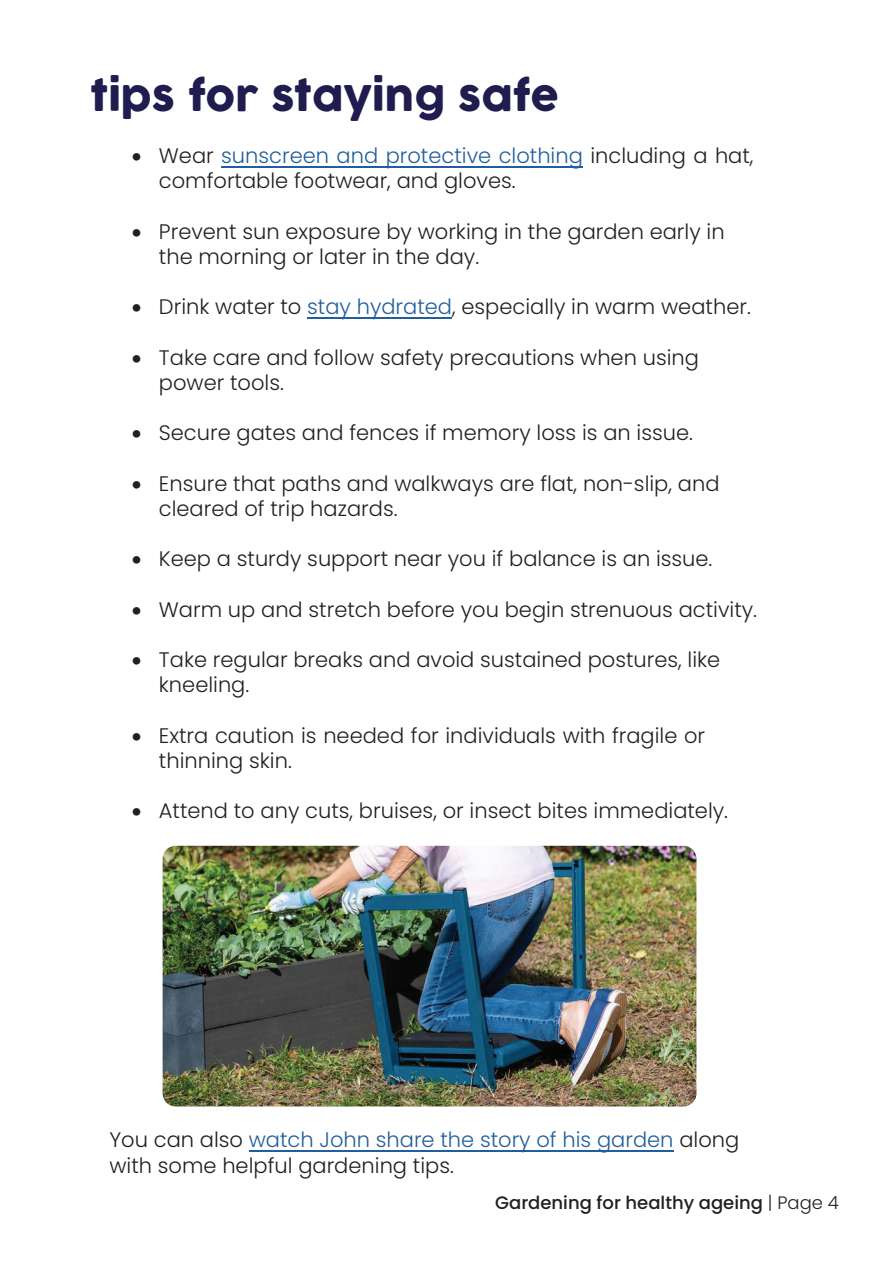
<style>
.page{position:relative;width:893px;height:1263px;background:#fff}
.page>*{position:absolute;margin:0;border:0;box-sizing:border-box;transform-origin:0 0}
.t1{font:40.5px "Cocogoose";color:#201c50}
.t2{font:300 21px/25.2px "Poppins";color:#231f20}
.t3{font:300 21px/25.2px "Poppins";color:#221e1f}
.t4{font:500 18px "Poppins";color:#231f20}
.s1{color:#215e9e}
.s2{font-weight:300}
</style>
<div class="page">
<img style="left:163px;top:846px;width:533px;height:260px">
<hr style="left:307px;top:318px;width:145px;height:1px;background:#215e9e">
<hr style="left:221px;top:166px;width:362px;height:1px;background:#215e9e">
<hr style="left:249px;top:1150px;width:425px;height:1px;background:#215e9e">
<h1 class="t1" style="left:91px;top:68px;width:470px">TIPS FOR STAYING SAFE</h1>
<p class="t2" style="left:159px;top:143px;width:596px;text-indent:-27px">• Wear <span class="s1">sunscreen and protective clothing</span> including a hat, comfortable footwear, and gloves.</p>
<p class="t2" style="left:159px;top:219px;width:567px;text-indent:-27px">• Prevent sun exposure by working in the garden early in the morning or later in the day.</p>
<p class="t2" style="left:132px;top:295px;width:620px">• Drink water to <span class="s1">stay hydrated</span>, especially in warm weather.</p>
<p class="t2" style="left:159px;top:345px;width:542px;text-indent:-27px">• Take care and follow safety precautions when using power tools.</p>
<p class="t2" style="left:132px;top:421px;width:563px">• Secure gates and fences if memory loss is an issue.</p>
<p class="t2" style="left:159px;top:471px;width:562px;text-indent:-27px">• Ensure that paths and walkways are flat, non-slip, and cleared of trip hazards.</p>
<p class="t2" style="left:132px;top:547px;width:582px">• Keep a sturdy support near you if balance is an issue.</p>
<p class="t2" style="left:132px;top:597px;width:627px">• Warm up and stretch before you begin strenuous activity.</p>
<p class="t2" style="left:159px;top:647px;width:563px;text-indent:-27px">• Take regular breaks and avoid sustained postures, like kneeling.</p>
<p class="t2" style="left:159px;top:723px;width:548px;text-indent:-27px">• Extra caution is needed for individuals with fragile or thinning skin.</p>
<p class="t2" style="left:132px;top:799px;width:598px">• Attend to any cuts, bruises, or insect bites immediately.</p>
<p class="t3" style="left:109px;top:1127px;width:631px">You can also <span class="s1">watch John share the story of his garden</span> along with some helpful gardening tips.</p>
<p class="t4" style="left:495px;top:1192px;width:345px">Gardening for healthy ageing <span class="s2">| Page 4</span></p>
</div>
